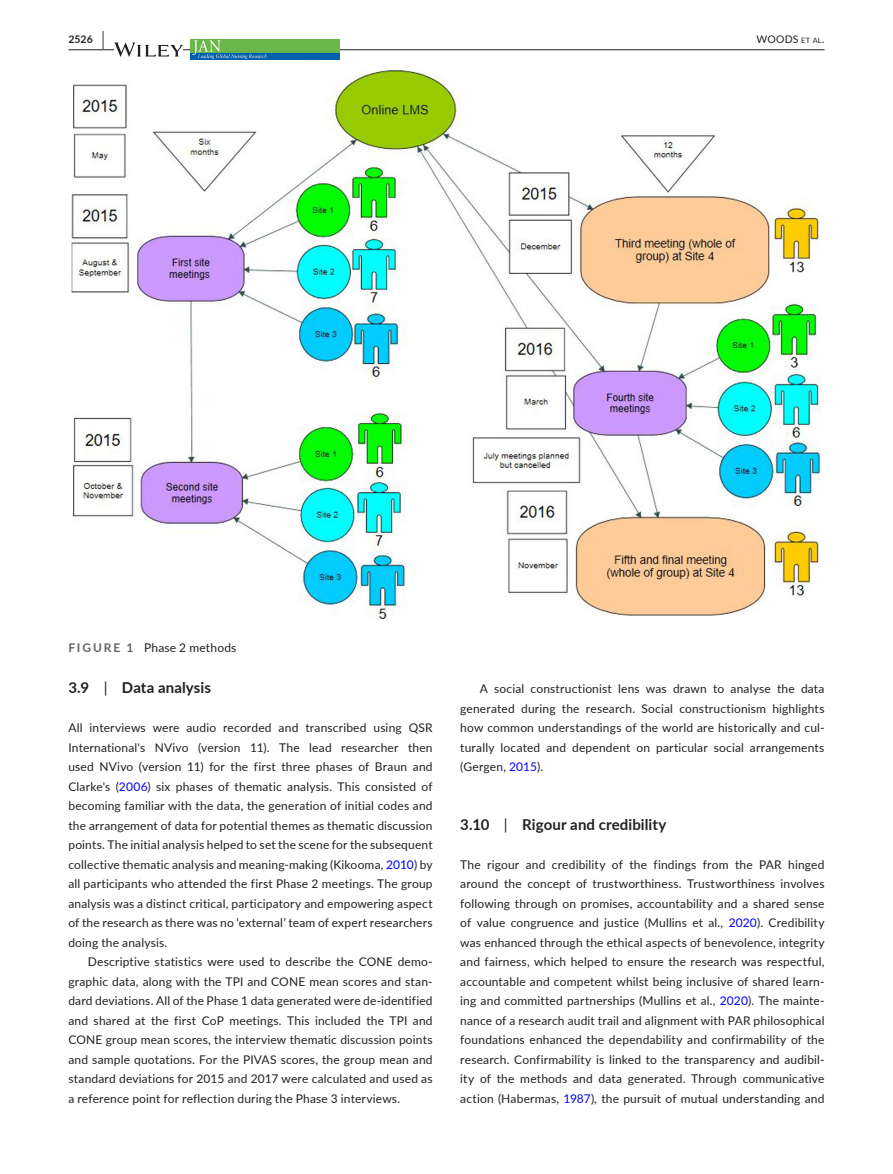
<style>
.page{position:relative;width:893px;height:1174px;background:#fff}
.page>*{position:absolute;margin:0;border:0;box-sizing:border-box;transform-origin:0 0}
.t1{font:700 15px "Lato";letter-spacing:.005em;color:#231f20}
.t2{font:12px/19.5px "Lato";letter-spacing:.015em;color:#231f20;text-align:justify}
.t3{font:10.5px "Lato";color:#231f20}
.t4{font:700 10.5px "Lato";color:#231f20}
.s1{font-size:19.5px}
.s2{font-style:inherit}
.s3{font-size:7.35px}
.s4{font-weight:700;color:#636366}
.s5{font-weight:400}
.s6{color:#00f}
</style>
<div class="page">
<hr style="left:68px;top:49px;width:756px;height:1px;background:#231f20">
<svg style="left:114px;top:42px;width:69px;height:15px"></svg>
<img style="left:191px;top:40px;width:148px;height:19px">
<img style="left:72px;top:70px;width:749px;height:550px">
<p class="t4" style="left:68px;top:31px;width:37px">2526 <span class="s1">|</span></p>
<p class="t3" style="left:756px;top:31px;width:69px"><span class="s2">W</span>OODS <span class="s3">et al</span><span class="s2">.</span></p>
<p class="t2" style="left:68px;top:637px;width:169px"><span class="s4">FIGURE 1</span> Phase 2 methods</p>
<p class="t1" style="left:68px;top:677px;width:144px">3.9 <span class="s5">|</span> Data analysis</p>
<p class="t2" style="left:68px;top:717px;width:366px">All interviews were audio recorded and transcribed using QSR International's NVivo (version 11). The lead researcher then used NVivo (version 11) for the first three phases of Braun and Clarke's (<span class="s6">2006</span>) six phases of thematic analysis. This consisted of becoming familiar with the data, the generation of initial codes and the arrangement of data for potential themes as thematic discussion points. The initial analysis helped to set the scene for the subsequent collective thematic analysis and meaning-making (Kikooma, <span class="s6">2010</span>) by all participants who attended the first Phase 2 meetings. The group analysis was a distinct critical, participatory and empowering aspect of the research as there was no ‘external’ team of expert researchers doing the analysis.</p>
<p class="t2" style="left:68px;top:951px;width:366px;text-indent:20px">Descriptive statistics were used to describe the CONE demo&shy;graphic data, along with the TPI and CONE mean scores and stan&shy;dard deviations. All of the Phase 1 data generated were de-identified and shared at the first CoP meetings. This included the TPI and CONE group mean scores, the interview thematic discussion points and sample quotations. For the PIVAS scores, the group mean and standard deviations for 2015 and 2017 were calculated and used as a reference point for reflection during the Phase 3 interviews.</p>
<p class="t2" style="left:460px;top:678px;width:366px;text-indent:20px">A social constructionist lens was drawn to analyse the data generated during the research. Social constructionism highlights how common understandings of the world are historically and cul&shy;turally located and dependent on particular social arrangements (Gergen, <span class="s6">2015</span>).</p>
<p class="t1" style="left:460px;top:813px;width:208px">3.10 <span class="s5">|</span> Rigour and credibility</p>
<p class="t2" style="left:460px;top:854px;width:366px">The rigour and credibility of the findings from the PAR hinged around the concept of trustworthiness. Trustworthiness involves following through on promises, accountability and a shared sense of value congruence and justice (Mullins et al., <span class="s6">2020</span>). Credibility was enhanced through the ethical aspects of benevolence, integrity and fairness, which helped to ensure the research was respectful, accountable and competent whilst being inclusive of shared learn&shy;ing and committed partnerships (Mullins et al., <span class="s6">2020</span>). The mainte&shy;nance of a research audit trail and alignment with PAR philosophical foundations enhanced the dependability and confirmability of the research. Confirmability is linked to the transparency and audibil&shy;ity of the methods and data generated. Through communicative action (Habermas, <span class="s6">1987</span>), the pursuit of mutual understanding and</p>
</div>
